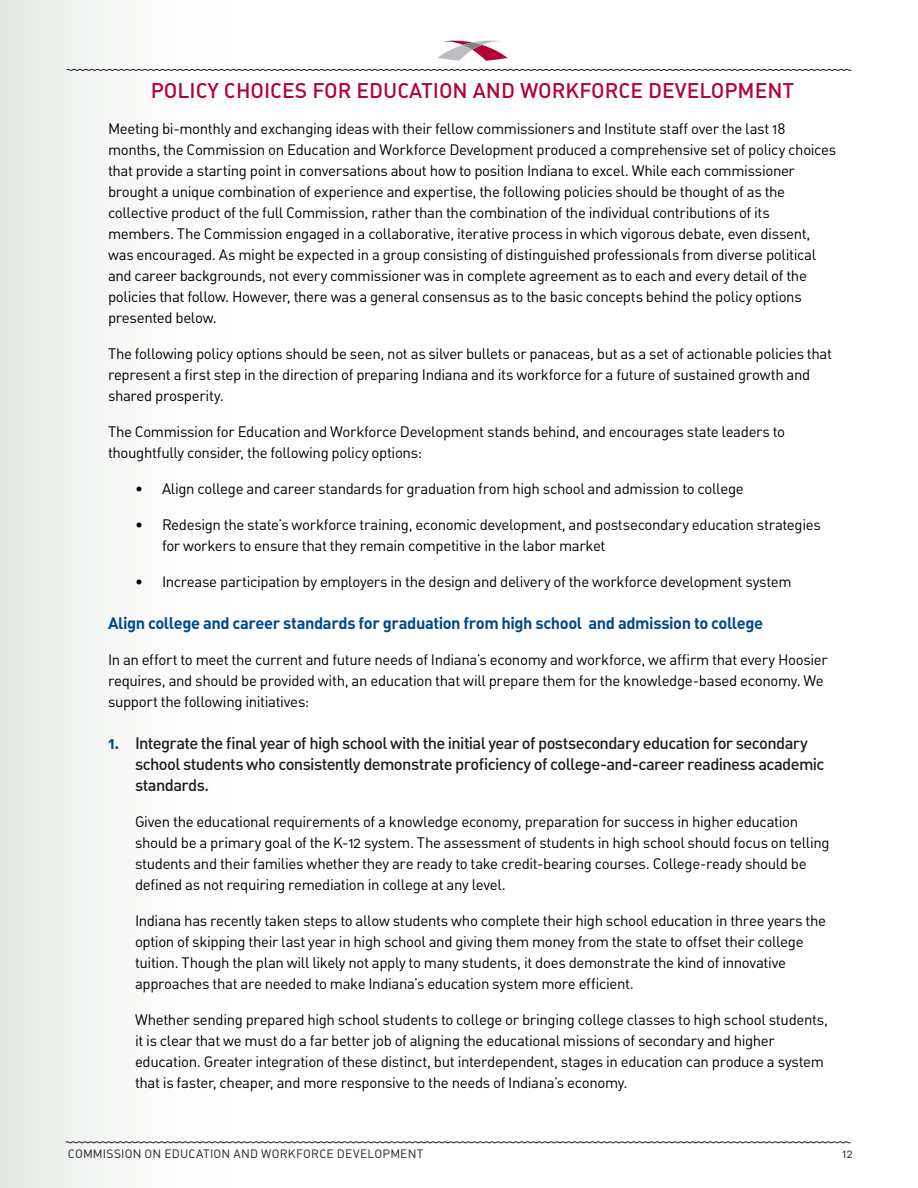
<style>
.page{position:relative;width:918px;height:1188px;background:#fff}
.page>*{position:absolute;margin:0;border:0;box-sizing:border-box;transform-origin:0 0}
.t1{font:21px "DIN Medium Alternate";color:#b30437}
.List_Paragraph{font:16.5px/21px "DIN Medium Alternate";letter-spacing:-.04em;color:#231f20}
.t2{font:16.5px "DIN Bold Alternate";letter-spacing:-.025em;color:#004a8d}
.List_Paragraph-2{font:15px/21px "DIN Regular Alternate";letter-spacing:-.025em;color:#000}
.t3{font:12px "DIN Regular Alternate";letter-spacing:.015em;color:#231f20}
.s1{font-family:"DIN Bold Alternate";color:#004a8d}
</style>
<div class="page">
<div style="left:0;top:0;width:289px;height:1188px;background:linear-gradient(to right,#e8ece7,#fff)"></div>
<svg style="left:65px;top:1141px;width:786px;height:3px"></svg>
<svg style="left:437px;top:40px;width:71px;height:21px"></svg>
<svg style="left:66px;top:69px;width:786px;height:2px;background:#888586"></svg>
<p class="t1" style="left:151px;top:77px;width:645px">POLICY CHOICES FOR EDUCATION AND WORKFORCE DEVELOPMENT</p>
<p class="List_Paragraph-2" style="left:108px;top:118px;width:730px">Meeting bi-monthly and exchanging ideas with their fellow commissioners and Institute staff over the last 18 months, the Commission on Education and Workforce Development produced a comprehensive set of policy choices that provide a starting point in conversations about how to position Indiana to excel. While each commissioner brought a unique combination of experience and expertise, the following policies should be thought of as the collective product of the full Commission, rather than the combination of the individual contributions of its members. The Commission engaged in a collaborative, iterative process in which vigorous debate, even dissent, was encouraged. As might be expected in a group consisting of distinguished professionals from diverse political and career backgrounds, not every commissioner was in complete agreement as to each and every detail of the policies that follow. However, there was a general consensus as to the basic concepts behind the policy options presented below.</p>
<p class="List_Paragraph-2" style="left:108px;top:343px;width:726px">The following policy options should be seen, not as silver bullets or panaceas, but as a set of actionable policies that represent a first step in the direction of preparing Indiana and its workforce for a future of sustained growth and shared prosperity.</p>
<p class="List_Paragraph-2" style="left:108px;top:421px;width:679px">The Commission for Education and Workforce Development stands behind, and encourages state leaders to thoughtfully consider, the following policy options:</p>
<p class="List_Paragraph-2" style="left:135px;top:478px;width:610px">• Align college and career standards for graduation from high school and admission to college</p>
<p class="List_Paragraph-2" style="left:162px;top:514px;width:660px;text-indent:-27px">• Redesign the state’s workforce training, economic development, and postsecondary education strategies for workers to ensure that they remain competitive in the labor market</p>
<p class="List_Paragraph-2" style="left:135px;top:571px;width:658px">• Increase participation by employers in the design and delivery of the workforce development system</p>
<p class="t2" style="left:108px;top:613px;width:657px">Align college and career standards for graduation from high school and admission to college</p>
<p class="List_Paragraph-2" style="left:108px;top:649px;width:721px">In an effort to meet the current and future needs of Indiana’s economy and workforce, we affirm that every Hoosier requires, and should be provided with, an education that will prepare them for the knowledge-based economy. We support the following initiatives:</p>
<p class="List_Paragraph" style="left:135px;top:732px;width:691px;text-indent:-27px"><span class="s1">1.</span> Integrate the final year of high school with the initial year of postsecondary education for secondary school students who consistently demonstrate proficiency of college-and-career readiness academic standards.</p>
<p class="List_Paragraph-2" style="left:135px;top:811px;width:696px">Given the educational requirements of a knowledge economy, preparation for success in higher education should be a primary goal of the K-12 system. The assessment of students in high school should focus on telling students and their families whether they are ready to take credit-bearing courses. College-ready should be defined as not requiring remediation in college at any level.</p>
<p class="List_Paragraph-2" style="left:135px;top:910px;width:693px">Indiana has recently taken steps to allow students who complete their high school education in three years the option of skipping their last year in high school and giving them money from the state to offset their college tuition. Though the plan will likely not apply to many students, it does demonstrate the kind of innovative approaches that are needed to make Indiana’s education system more efficient.</p>
<p class="List_Paragraph-2" style="left:135px;top:1009px;width:695px">Whether sending prepared high school students to college or bringing college classes to high school students, it is clear that we must do a far better job of aligning the educational missions of secondary and higher education. Greater integration of these distinct, but interdependent, stages in education can produce a system that is faster, cheaper, and more responsive to the needs of Indiana’s economy.</p>
<p class="t3" style="left:68px;top:1146px;width:357px">COMMISSION ON EDUCATION AND WORKFORCE DEVELOPMENT</p>
<p class="t3" style="left:842px;top:1146px;width:12px">12</p>
</div>
